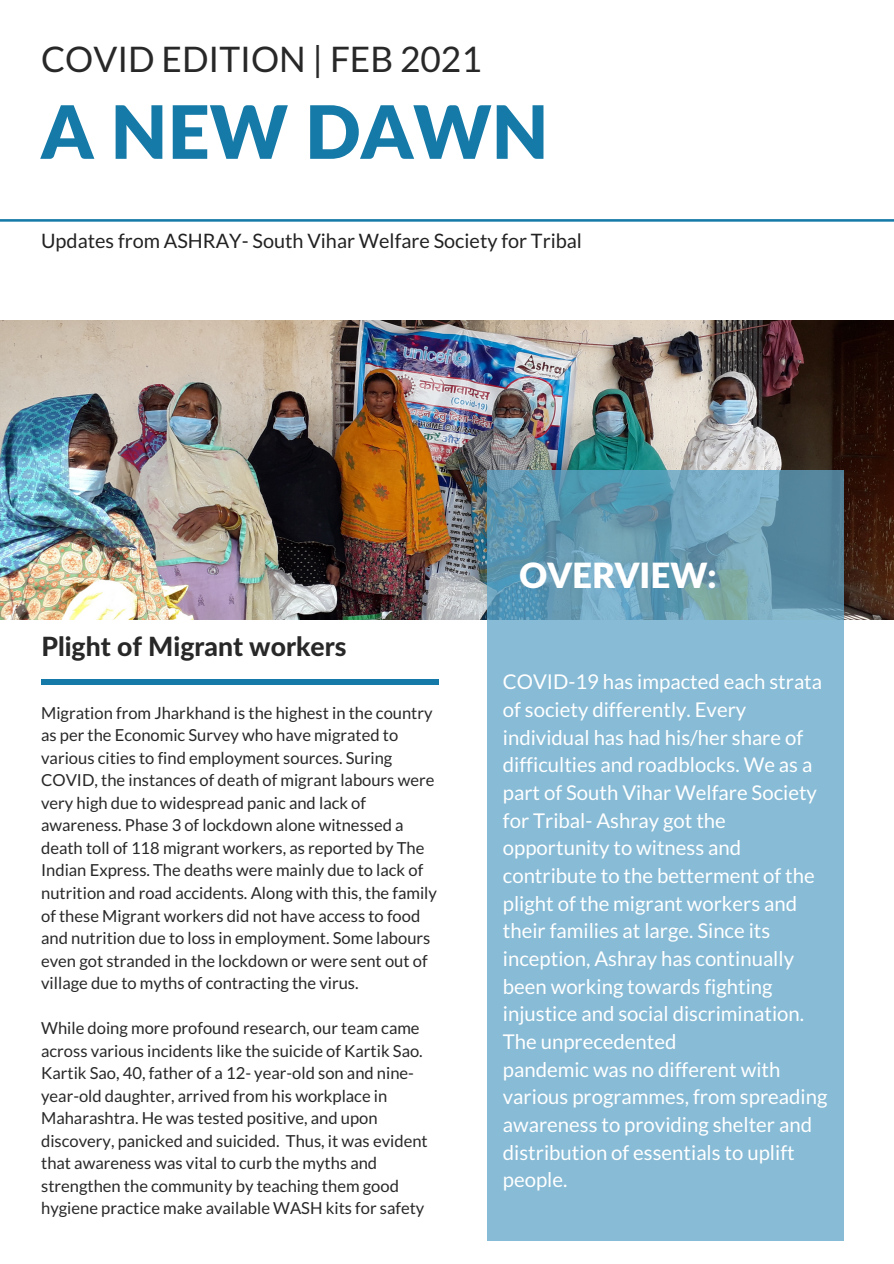
<style>
.page{position:relative;width:894px;height:1264px;background:#fff}
.page>*{position:absolute;margin:0;border:0;box-sizing:border-box;transform-origin:0 0}
.t1{font:900 73.5px "Lato Latin";color:#157aa8}
.t2{font:35.25px "Lato";color:#282828}
.t3{font:900 34.8px "Lato Latin";color:#fff}
.t4{font:800 26.55px "Lato Latin";color:#282828}
.t5{font:20.4px/27.6px "Lato";color:#fff}
.t6{font:19.8px "Lato";color:#222}
.t7{font:16.5px/22.5px "Lato";color:#282828}
</style>
<div class="page">
<svg style="left:0;top:219px;width:893px;height:3px"></svg>
<img style="left:0;top:321px;width:893px;height:298px">
<div style="left:41px;top:679px;width:398px;height:5px;background:#157aa8"></div>
<svg style="left:487px;top:470px;width:356px;height:770px;fill:#87bbd6"></svg>
<p class="t2" style="left:41px;top:37px;width:442px">COVID EDITION | FEB 2021</p>
<p class="t1" style="left:41px;top:100px;width:509px">A NEW DAWN</p>
<p class="t6" style="left:41px;top:228px;width:542px">Updates from ASHRAY- South Vihar Welfare Society for Tribal</p>
<p class="t4" style="left:41px;top:634px;width:306px">Plight of Migrant workers</p>
<p class="t7" style="left:41px;top:701px;width:397px">Migration from Jharkhand is the highest in the country as per the Economic Survey who have migrated to various cities to find employment sources. Suring COVID, the instances of death of migrant labours were very high due to widespread panic and lack of awareness. Phase 3 of lockdown alone witnessed a death toll of 118 migrant workers, as reported by The Indian Express. The deaths were mainly due to lack of nutrition and road accidents. Along with this, the family of these Migrant workers did not have access to food and nutrition due to loss in employment. Some labours even got stranded in the lockdown or were sent out of village due to myths of contracting the virus.</p>
<p class="t7" style="left:41px;top:1016px;width:388px">While doing more profound research, our team came across various incidents like the suicide of Kartik Sao.<br>Kartik Sao, 40, father of a 12- year-old son and nine&shy;year-old daughter, arrived from his workplace in Maharashtra. He was tested positive, and upon discovery, panicked and suicided. Thus, it was evident that awareness was vital to curb the myths and strengthen the community by teaching them good hygiene practice make available WASH kits for safety</p>
<p class="t3" style="left:519px;top:560px;width:199px">OVERVIEW:</p>
<p class="t5" style="left:502px;top:667px;width:321px">COVID-19 has impacted each strata of society differently. Every individual has had his/her share of difficulties and roadblocks. We as a</p>
<p class="t5" style="left:502px;top:778px;width:315px">part of South Vihar Welfare Society for Tribal- Ashray got the opportunity to witness and contribute to the betterment of the plight of the migrant workers and their families at large. Since its inception, Ashray has continually been working towards fighting injustice and social discrimination.<br>The unprecedented</p>
<p class="t5" style="left:502px;top:1054px;width:326px">pandemic was no different with various programmes, from spreading awareness to providing shelter and distribution of essentials to uplift people.</p>
</div>
